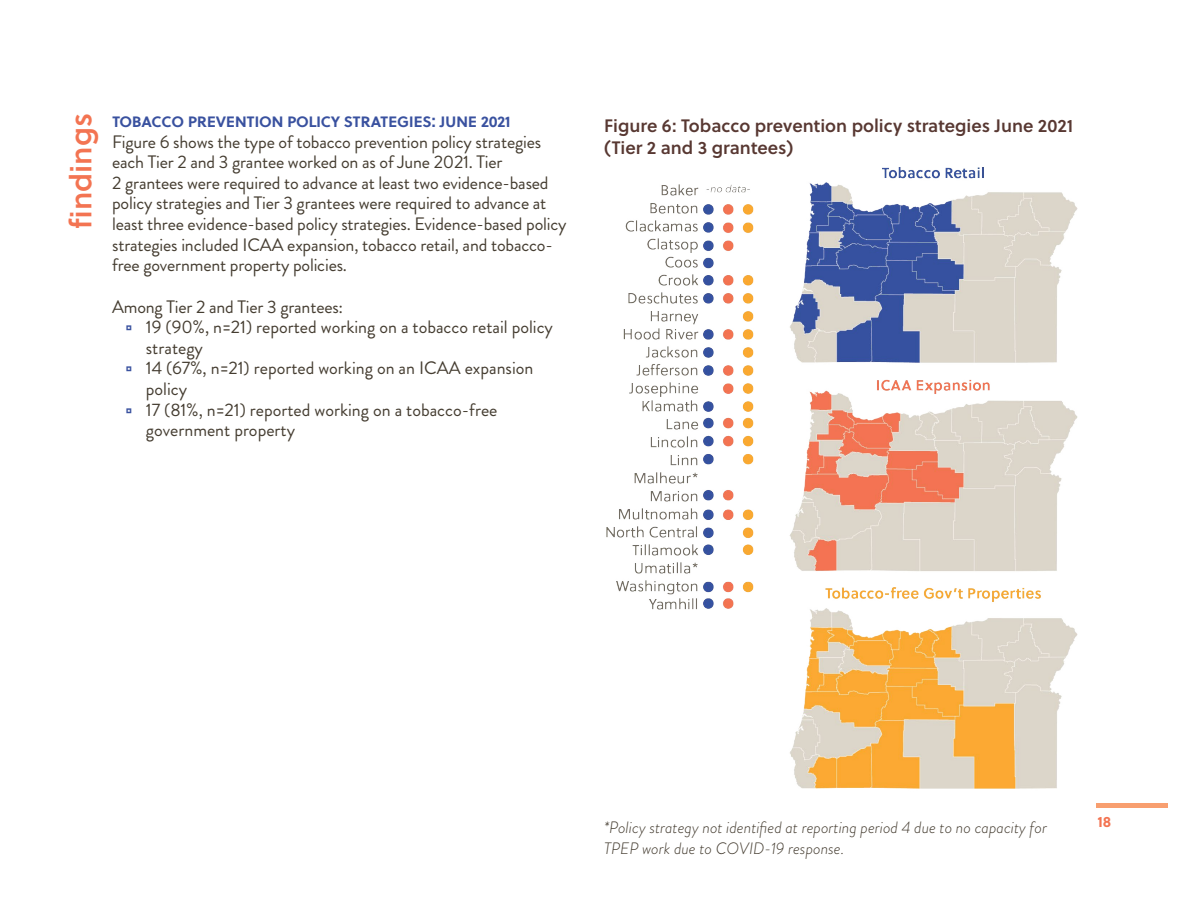
<style>
.page{position:relative;width:1188px;height:918px;background:#fff}
.page>*{position:absolute;margin:0;border:0;box-sizing:border-box;transform-origin:0 0}
.t1{font:30px "Soleil Sb";color:#f37452}
.t2{font:18px/20.7px "Brandon Grotesque";letter-spacing:-.01em;color:#453d31}
.t3{font:18px/21.6px "Soleil Sb";color:#583832}
.t4{font:18px "Soleil Sb";letter-spacing:-.025em;color:#39519f}
.t5{font:italic 300 16.5px/20.7px "Brandon Grotesque";color:#453d31}
.t6{font:700 15px "Soleil";color:#f37452}
</style>
<div class="page">
<hr style="left:1097px;top:804px;width:71px;height:4px;background:#f89f70">
<img style="left:606px;top:167px;width:542px;height:641px">
<h1 class="t1" style="left:58px;top:229px;width:117px;rotate:-90deg">findings</h1>
<p class="t4" style="left:112px;top:107px;width:400px">tobacco prevention policy strategies: june 2021</p>
<p class="t2" style="left:112px;top:131px;width:456px">Figure 6 shows the type of tobacco prevention policy strategies each Tier 2 and 3 grantee worked on as of June 2021. Tier<br>2 grantees were required to advance at least two evidence-based policy strategies and Tier 3 grantees were required to advance at least three evidence-based policy strategies. Evidence-based policy strategies included ICAA expansion, tobacco retail, and tobacco&shy;free government property policies.</p>
<p class="t2" style="left:146px;top:296px;width:409px;text-indent:-34px">Among Tier 2 and Tier 3 grantees:<br>19 (90%, n=21) reported working on a tobacco retail policy strategy<br>14 (67%, n=21) reported working on an ICAA expansion policy<br>17 (81%, n=21) reported working on a tobacco-free government property</p>
<p class="t3" style="left:604px;top:115px;width:471px">Figure 6: Tobacco prevention policy strategies June 2021 (Tier 2 and 3 grantees)</p>
<p class="t5" style="left:604px;top:817px;width:444px">*Policy strategy not identified at reporting period 4 due to no capacity for<br>TPEP work due to COVID-19 response.</p>
<p class="t6" style="left:1098px;top:810px;width:15px">18</p>
</div>
